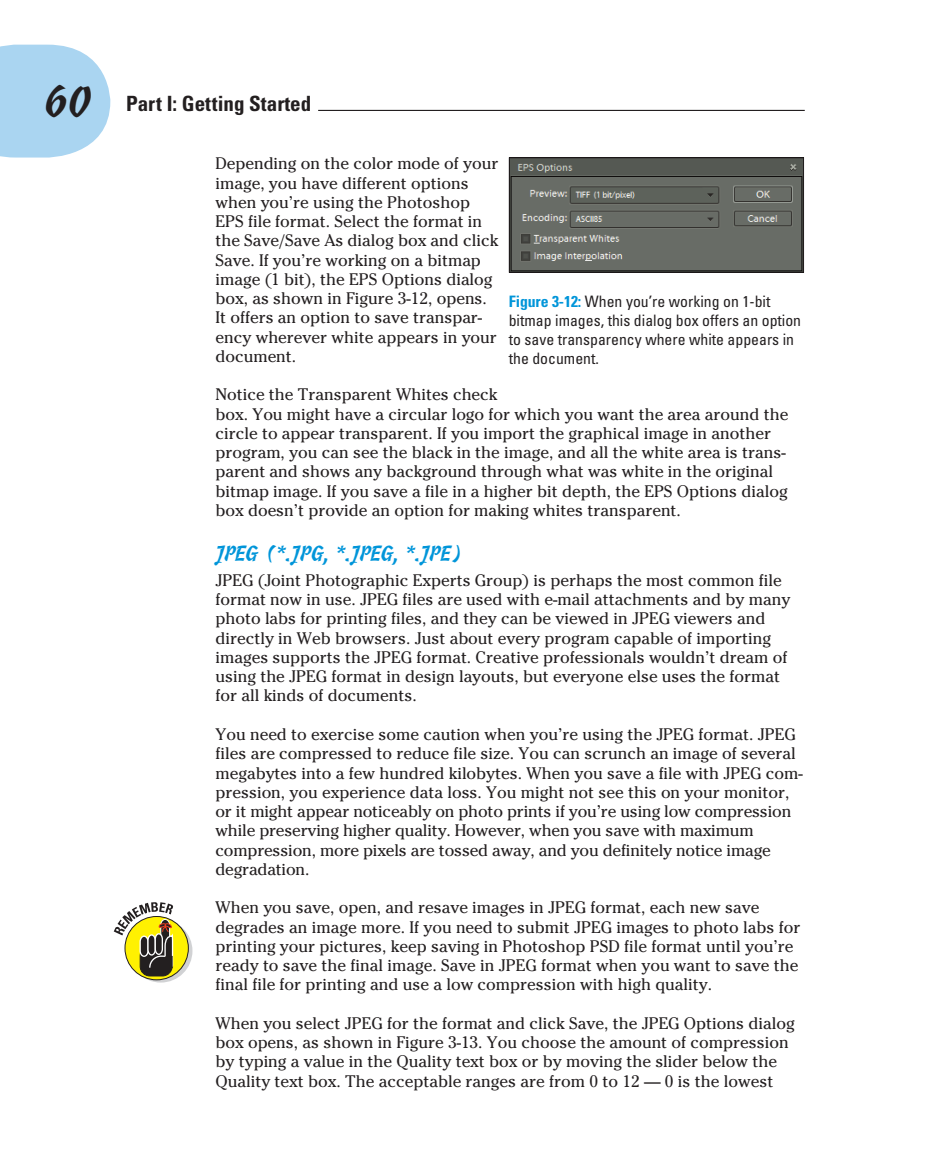
<style>
.page{position:relative;width:930px;height:1158px;background:#fff}
.page>*{position:absolute;margin:0;border:0;box-sizing:border-box;transform-origin:0 0}
.t1{font:21px "I Script STD";letter-spacing:-.01em;color:#0095d9}
.t2{font:700 condensed 21px "Univers LT Std";color:#231f20}
.t3{font:16.62px/19.2px "Cheltenham Std";color:#231f20}
.t4{font:condensed 15.75px/19.2px "Univers LT Std";color:#231f20}
.s1{font-family:"I Script STD";font-weight:400;font-stretch:normal;font-size:42px}
.s2{font-weight:700;color:#0095d9}
</style>
<div class="page">
<svg style="left:0;top:45px;width:110px;height:113px;background:#b3d9f2"></svg>
<hr style="left:318px;top:110px;width:486px;height:1px;background:#231f20">
<svg style="left:129px;top:919px;width:63px;height:63px"></svg>
<svg style="left:125px;top:916px;width:63px;height:64px"></svg>
<div style="left:140px;top:946px;width:32px;height:30px;background:#231f20;border-radius:10px"></div>
<div style="left:140px;top:946px;width:32px;height:30px;border:1px solid #231f20;border-radius:10px"></div>
<svg style="left:114px;top:902px;width:60px;height:67px"></svg>
<img style="left:511px;top:160px;width:290px;height:110px">
<div style="left:509px;top:158px;width:294px;height:114px;border:1px solid #231f20"></div>
<p class="t2" style="left:43px;top:95px;width:269px"><span class="s1">60</span> Par t I: Get ting Started</p>
<p class="t3" style="left:215px;top:155px;width:284px">Depending on the color mode of your image, you have different options when you’re using the Photoshop<br>EPS file format. Select the format in the Save/Save As dialog box and click<br>Save. If you’re working on a bitmap image (1 bit), the EPS Options dialog box, as shown in Figure 3-12, opens.<br>It offers an option to save transpar&shy;ency wherever white appears in your document.</p>
<p class="t3" style="left:215px;top:386px;width:574px">Notice the Transparent Whites check<br>box. You might have a circular logo for which you want the area around the circle to appear transparent. If you import the graphical image in another program, you can see the black in the image, and all the white area is trans&shy;parent and shows any background through what was white in the original bitmap image. If you save a file in a higher bit depth, the EPS Options dialog box doesn’t provide an option for making whites transparent.</p>
<p class="t1" style="left:215px;top:545px;width:248px">JPEG (*.JPG, *.JPEG, *.JPE)</p>
<p class="t3" style="left:215px;top:572px;width:576px">JPEG (Joint Photographic Experts Group) is perhaps the most common file format now in use. JPEG files are used with e-mail attachments and by many photo labs for printing files, and they can be viewed in JPEG viewers and directly in Web browsers. Just about every program capable of importing images supports the JPEG format. Creative professionals wouldn’t dream of using the JPEG format in design layouts, but everyone else uses the format for all kinds of documents.</p>
<p class="t3" style="left:215px;top:726px;width:588px">You need to exercise some caution when you’re using the JPEG format. JPEG files are compressed to reduce file size. You can scrunch an image of several megabytes into a few hundred kilobytes. When you save a file with JPEG com&shy;pression, you experience data loss. You might not see this on your monitor, or it might appear noticeably on photo prints if you’re using low compression while preserving higher quality. However, when you save with maximum compression, more pixels are tossed away, and you definitely notice image degradation.</p>
<p class="t3" style="left:215px;top:899px;width:586px">When you save, open, and resave images in JPEG format, each new save degrades an image more. If you need to submit JPEG images to photo labs for printing your pictures, keep saving in Photoshop PSD file format until you’re ready to save the final image. Save in JPEG format when you want to save the final file for printing and use a low compression with high quality.</p>
<p class="t3" style="left:215px;top:1015px;width:580px">When you select JPEG for the format and click Save, the JPEG Options dialog box opens, as shown in Figure 3-13. You choose the amount of compression by typing a value in the Quality text box or by moving the slider below the Quality text box. The acceptable ranges are from 0 to 12 — 0 is the lowest</p>
<p class="t4" style="left:508px;top:292px;width:294px"><span class="s2">Figure 3-12:</span> When you’re working on 1-bit bitmap images, this dialog box offers an option to save transparency where white appears in the document.</p>
</div>
